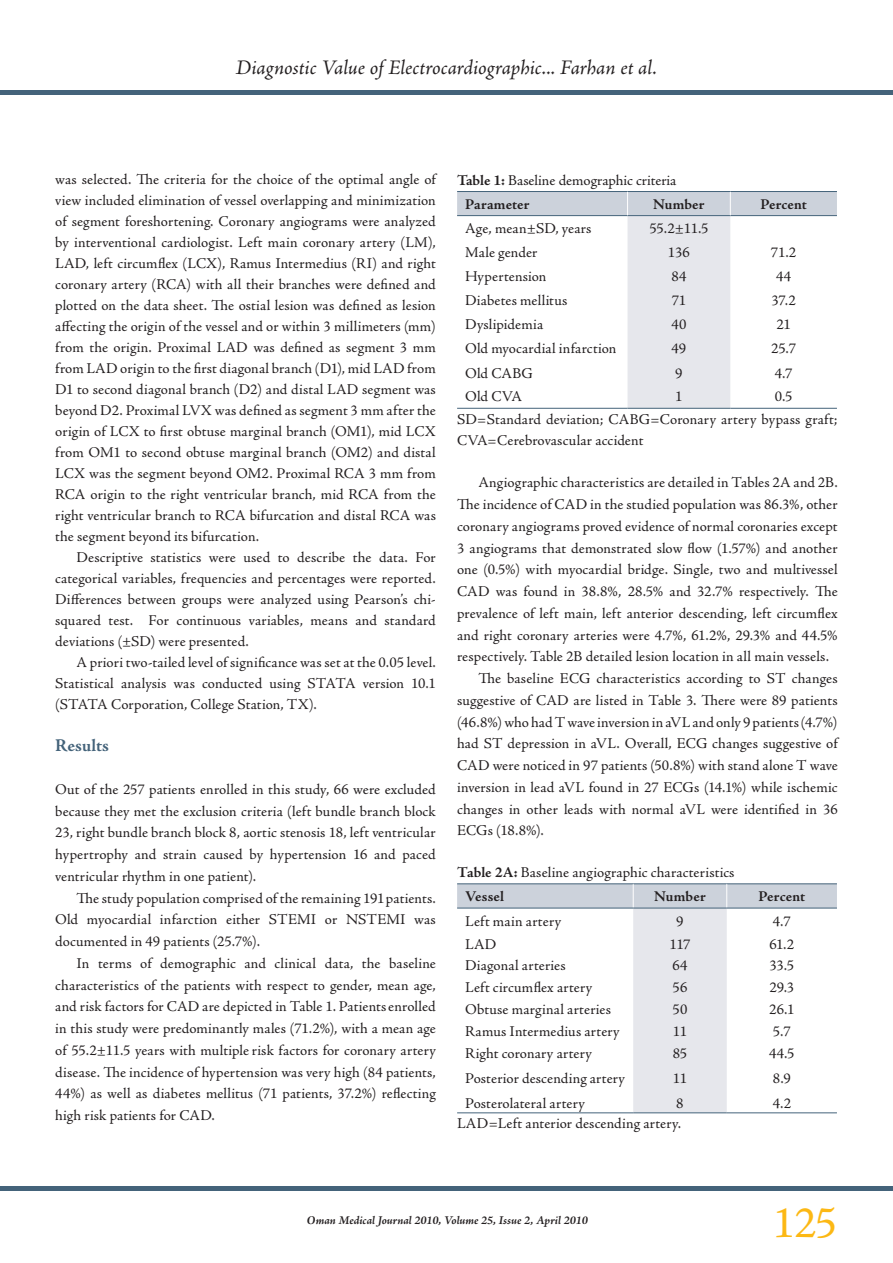
<style>
.page{position:relative;width:893px;height:1263px;background:#fff}
.page>*{position:absolute;margin:0;border:0;box-sizing:border-box;transform-origin:0 0}
.t1{font:45px "Adobe Jenson Pro";color:#fcb814}
.t2{font:italic 21px "Adobe Jenson Pro";color:#231f20}
.Normal__Web{font:700 18px "Adobe Jenson Pro";color:#44637a}
.Normal__Web-2{font:15px/21.8px "Adobe Jenson Pro";letter-spacing:.01em;color:#231f20;text-align:justify}
.t3{font:700 15px "Adobe Jenson Pro";letter-spacing:.005em;color:#231f20}
.t4{font:italic 700 12px "Adobe Jenson Pro";color:#231f20}
.s1{font-weight:700}
</style>
<div class="page">
<hr style="left:0;top:90px;width:893px;height:4px;background:#44637a">
<div style="left:0;top:1186px;width:893px;height:5px;background:#44637a"></div>
<hr style="left:457px;top:191px;width:170px;height:1px;background:#44637a">
<hr style="left:627px;top:191px;width:103px;height:1px;background:#44637a">
<hr style="left:730px;top:191px;width:107px;height:1px;background:#44637a">
<hr style="left:457px;top:408px;width:170px;height:1px;background:#44637a">
<hr style="left:627px;top:408px;width:103px;height:1px;background:#44637a">
<hr style="left:730px;top:408px;width:107px;height:1px;background:#44637a">
<svg style="left:457px;top:192px;width:380px;height:216px"></svg>
<hr style="left:457px;top:883px;width:176px;height:1px;background:#44637a">
<hr style="left:633px;top:883px;width:94px;height:1px;background:#44637a">
<hr style="left:727px;top:883px;width:110px;height:1px;background:#44637a">
<svg style="left:457px;top:884px;width:380px;height:228px"></svg>
<hr style="left:457px;top:908px;width:176px;height:1px;background:#44637a">
<hr style="left:633px;top:908px;width:94px;height:1px;background:#44637a">
<hr style="left:727px;top:908px;width:110px;height:1px;background:#44637a">
<hr style="left:457px;top:1112px;width:176px;height:1px;background:#44637a">
<hr style="left:633px;top:1112px;width:94px;height:1px;background:#44637a">
<hr style="left:727px;top:1112px;width:110px;height:1px;background:#44637a">
<p class="t2" style="left:236px;top:55px;width:422px">Diagnostic Value of Electrocardiographic... Farhan et al.</p>
<p class="Normal__Web-2" style="left:55px;top:169px;width:382px;line-height:21px">was selected. The criteria for the choice of the optimal angle of view included elimination of vessel overlapping and minimization of segment foreshortening. Coronary angiograms were analyzed by interventional cardiologist. Left main coronary artery (LM), LAD, left circumflex (LCX), Ramus Intermedius (RI) and right coronary artery (RCA) with all their branches were defined and plotted on the data sheet. The ostial lesion was defined as lesion affecting the origin of the vessel and or within 3 millimeters (mm) from the origin. Proximal LAD was defined as segment 3 mm from LAD origin to the first diagonal branch (D1), mid LAD from D1 to second diagonal branch (D2) and distal LAD segment was beyond D2. Proximal LVX was defined as segment 3 mm after the origin of LCX to first obtuse marginal branch (OM1), mid LCX from OM1 to second obtuse marginal branch (OM2) and distal LCX was the segment beyond OM2. Proximal RCA 3 mm from RCA origin to the right ventricular branch, mid RCA from the right ventricular branch to RCA bifurcation and distal RCA was the segment beyond its bifurcation.</p>
<p class="Normal__Web-2" style="left:55px;top:547px;width:382px;line-height:21px;text-indent:21px">Descriptive statistics were used to describe the data. For categorical variables, frequencies and percentages were reported.<br>Differences between groups were analyzed using Pearson’s chi&shy;squared test. For continuous variables, means and standard deviations (±SD) were presented.</p>
<p class="Normal__Web-2" style="left:55px;top:652px;width:382px;line-height:21px;text-indent:21px">A priori two-tailed level of significance was set at the 0.05 level.<br>Statistical analysis was conducted using STATA version 10.1 (STATA Corporation, College Station, TX).</p>
<p class="Normal__Web" style="left:55px;top:735px;width:55px">Results</p>
<p class="Normal__Web-2" style="left:55px;top:779px;width:382px">Out of the 257 patients enrolled in this study, 66 were excluded because they met the exclusion criteria (left bundle branch block 23, right bundle branch block 8, aortic stenosis 18, left ventricular hypertrophy and strain caused by hypertension 16 and paced ventricular rhythm in one patient).</p>
<p class="Normal__Web-2" style="left:55px;top:887px;width:382px;text-indent:21px">The study population comprised of the remaining 191patients.<br>Old myocardial infarction either STEMI or NSTEMI was documented in 49 patients (25.7%).</p>
<p class="Normal__Web-2" style="left:55px;top:953px;width:382px;text-indent:21px">In terms of demographic and clinical data, the baseline characteristics of the patients with respect to gender, mean age, and risk factors for CAD are depicted in Table 1. Patientsenrolled in this study were predominantly males (71.2%), with a mean age of 55.2±11.5 years with multiple risk factors for coronary artery disease. The incidence of hypertension was very high (84 patients, 44%) as well as diabetes mellitus (71 patients, 37.2%) reflecting high risk patients for CAD.</p>
<p class="Normal__Web-2" style="left:457px;top:170px;width:221px"><span class="s1">Table 1:</span> Baseline demographic criteria</p>
<p class="t3" style="left:465px;top:196px;width:66px">Parameter</p>
<p class="t3" style="left:653px;top:196px;width:53px">Number</p>
<p class="t3" style="left:760px;top:196px;width:48px">Percent</p>
<p class="Normal__Web-2" style="left:465px;top:218px;width:128px">Age, mean±SD, years</p>
<p class="Normal__Web-2" style="left:649px;top:218px;width:61px">55.2±11.5</p>
<p class="Normal__Web-2" style="left:465px;top:242px;width:74px">Male gender</p>
<p class="Normal__Web-2" style="left:668px;top:242px;width:24px">136</p>
<p class="Normal__Web-2" style="left:771px;top:242px;width:27px">71.2</p>
<p class="Normal__Web-2" style="left:465px;top:266px;width:83px">Hypertension</p>
<p class="Normal__Web-2" style="left:671px;top:266px;width:17px">84</p>
<p class="Normal__Web-2" style="left:776px;top:266px;width:17px">44</p>
<p class="Normal__Web-2" style="left:465px;top:290px;width:104px">Diabetes mellitus</p>
<p class="Normal__Web-2" style="left:672px;top:290px;width:16px">71</p>
<p class="Normal__Web-2" style="left:771px;top:290px;width:26px">37.2</p>
<p class="Normal__Web-2" style="left:465px;top:314px;width:79px">Dyslipidemia</p>
<p class="Normal__Web-2" style="left:671px;top:314px;width:17px">40</p>
<p class="Normal__Web-2" style="left:776px;top:314px;width:16px">21</p>
<p class="Normal__Web-2" style="left:465px;top:338px;width:153px">Old myocardial infarction</p>
<p class="Normal__Web-2" style="left:672px;top:338px;width:16px">49</p>
<p class="Normal__Web-2" style="left:771px;top:338px;width:27px">25.7</p>
<p class="Normal__Web-2" style="left:465px;top:362px;width:69px">Old CABG</p>
<p class="Normal__Web-2" style="left:675px;top:362px;width:9px">9</p>
<p class="Normal__Web-2" style="left:775px;top:362px;width:19px">4.7</p>
<p class="Normal__Web-2" style="left:465px;top:386px;width:58px">Old CVA</p>
<p class="Normal__Web-2" style="left:675px;top:386px;width:9px">1</p>
<p class="Normal__Web-2" style="left:775px;top:386px;width:19px">0.5</p>
<p class="Normal__Web-2" style="left:457px;top:409px;width:382px;line-height:21px">SD=Standard deviation; CABG=Coronary artery bypass graft;<br>CVA=Cerebrovascular accident</p>
<p class="Normal__Web-2" style="left:457px;top:472px;width:382px;text-indent:21px">Angiographic characteristics are detailed in Tables 2A and 2B.<br>The incidence of CAD in the studied population was 86.3%, other coronary angiograms proved evidence of normal coronaries except 3 angiograms that demonstrated slow flow (1.57%) and another one (0.5%) with myocardial bridge. Single, two and multivessel CAD was found in 38.8%, 28.5% and 32.7% respectively. The prevalence of left main, left anterior descending, left circumflex and right coronary arteries were 4.7%, 61.2%, 29.3% and 44.5% respectively. Table 2B detailed lesion location in all main vessels.</p>
<p class="Normal__Web-2" style="left:457px;top:668px;width:382px;text-indent:21px">The baseline ECG characteristics according to ST changes suggestive of CAD are listed in Table 3. There were 89 patients (46.8%) who had T wave inversion in aVL and only 9 patients (4.7%) had ST depression in aVL. Overall, ECG changes suggestive of CAD were noticed in 97 patients (50.8%) with stand alone T wave inversion in lead aVL found in 27 ECGs (14.1%) while ischemic changes in other leads with normal aVL were identified in 36<br>ECGs (18.8%).</p>
<p class="Normal__Web-2" style="left:457px;top:862px;width:279px"><span class="s1">Table 2A:</span> Baseline angiographic characteristics</p>
<p class="t3" style="left:465px;top:888px;width:40px">Vessel</p>
<p class="t3" style="left:654px;top:888px;width:53px">Number</p>
<p class="t3" style="left:759px;top:888px;width:48px">Percent</p>
<p class="Normal__Web-2" style="left:465px;top:911px;width:97px">Left main artery</p>
<p class="Normal__Web-2" style="left:676px;top:911px;width:9px">9</p>
<p class="Normal__Web-2" style="left:773px;top:911px;width:19px">4.7</p>
<p class="Normal__Web-2" style="left:465px;top:933px;width:33px">LAD</p>
<p class="Normal__Web-2" style="left:669px;top:933px;width:23px">117</p>
<p class="Normal__Web-2" style="left:769px;top:933px;width:26px">61.2</p>
<p class="Normal__Web-2" style="left:465px;top:955px;width:102px">Diagonal arteries</p>
<p class="Normal__Web-2" style="left:672px;top:955px;width:17px">64</p>
<p class="Normal__Web-2" style="left:770px;top:955px;width:26px">33.5</p>
<p class="Normal__Web-2" style="left:465px;top:976px;width:129px">Left circumflex artery</p>
<p class="Normal__Web-2" style="left:673px;top:976px;width:16px">56</p>
<p class="Normal__Web-2" style="left:769px;top:976px;width:26px">29.3</p>
<p class="Normal__Web-2" style="left:465px;top:999px;width:147px">Obtuse marginal arteries</p>
<p class="Normal__Web-2" style="left:673px;top:999px;width:16px">50</p>
<p class="Normal__Web-2" style="left:769px;top:999px;width:27px">26.1</p>
<p class="Normal__Web-2" style="left:465px;top:1021px;width:156px">Ramus Intermedius artery</p>
<p class="Normal__Web-2" style="left:673px;top:1021px;width:16px">11</p>
<p class="Normal__Web-2" style="left:773px;top:1021px;width:19px">5.7</p>
<p class="Normal__Web-2" style="left:465px;top:1042px;width:128px">Right coronary artery</p>
<p class="Normal__Web-2" style="left:673px;top:1042px;width:16px">85</p>
<p class="Normal__Web-2" style="left:769px;top:1042px;width:27px">44.5</p>
<p class="Normal__Web-2" style="left:465px;top:1067px;width:161px">Posterior descending artery</p>
<p class="Normal__Web-2" style="left:673px;top:1067px;width:16px">11</p>
<p class="Normal__Web-2" style="left:773px;top:1067px;width:19px">8.9</p>
<p class="Normal__Web-2" style="left:465px;top:1092px;width:121px">Posterolateral artery</p>
<p class="Normal__Web-2" style="left:676px;top:1092px;width:9px">8</p>
<p class="Normal__Web-2" style="left:773px;top:1092px;width:20px">4.2</p>
<p class="Normal__Web-2" style="left:457px;top:1113px;width:226px">LAD=Left anterior descending artery.</p>
<p class="t4" style="left:307px;top:1214px;width:283px">Oman Medical Journal 2010, Volume 25, Issue 2, April 2010</p>
<h1 class="t1" style="left:773px;top:1197px;width:66px">125</h1>
</div>
